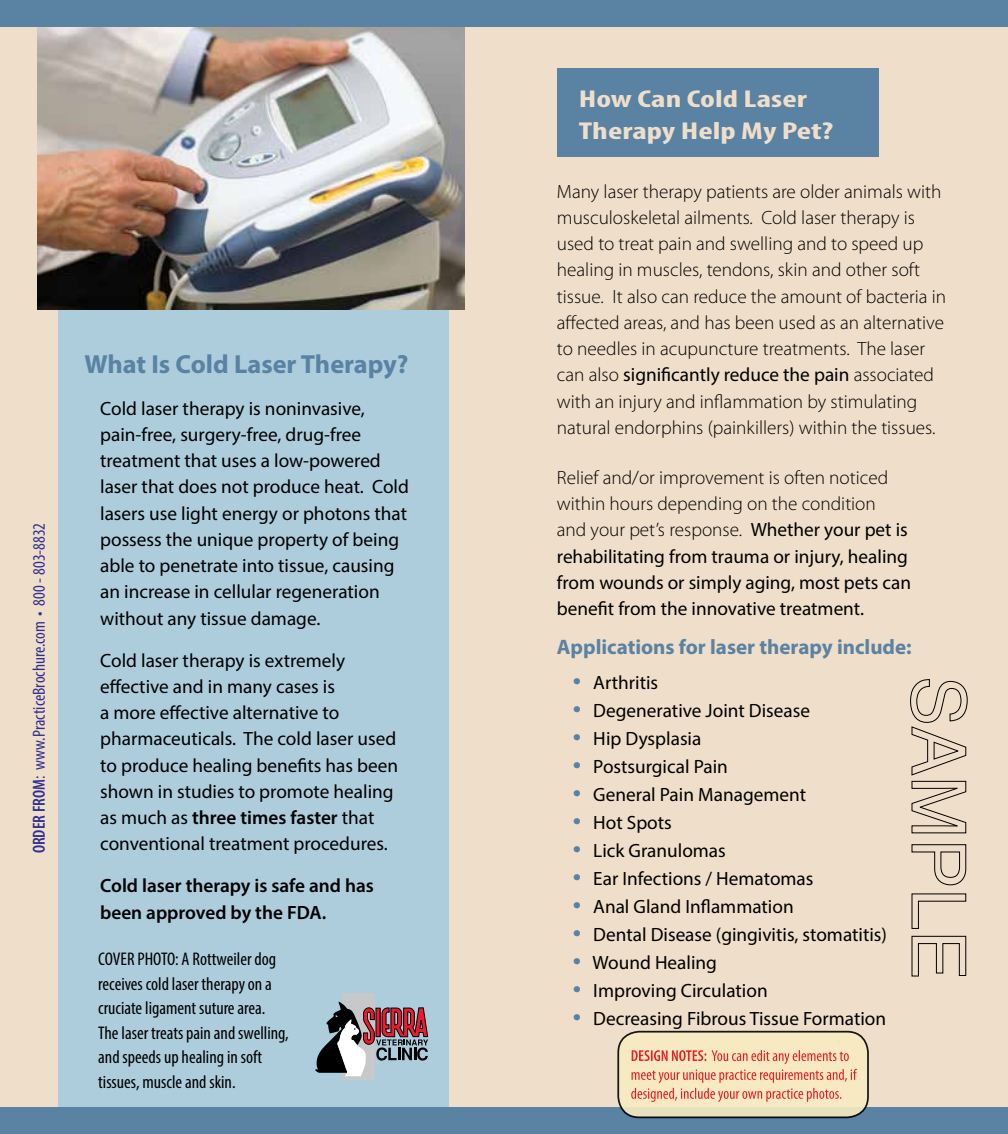
<style>
.page{position:relative;width:1008px;height:1134px;background:#fff}
.page>*{position:absolute;margin:0;border:0;box-sizing:border-box;transform-origin:0 0}
.t1{font:700 26.25px "Myriad Pro";color:#5982a3}
.t2{font:700 condensed 24.5px/31.5px "Myriad Pro";color:#efdec9;scale:1.4 1}
.t3{font:700 21px "Myriad Pro";color:#5982a3}
.t4{font:19.25px/26.2px "Myriad Pro";color:#000}
.t5{font:300 19.25px/26.2px "Myriad Pro";color:#000}
.t6{font:600 19.25px/26.2px "Myriad Pro";color:#000}
.t7{font:condensed 18.38px/24.5px "Myriad Pro";color:#000}
.t8{font:condensed 17.5px "Myriad Pro";color:#2e3092}
.s1{font-weight:600}
.s2{font-weight:400}
.s3{font-weight:300}
.s4{font-size:29.75px;color:#5982a3}
</style>
<div class="page">
<div style="left:0;top:0;width:1008px;height:1114px;background:#efdec9"></div>
<div style="left:58px;top:249px;width:391px;height:861px;background:#adccdc"></div>
<img style="left:37px;top:26px;width:428px;height:283px">
<div style="left:0;top:1108px;width:1008px;height:26px;background:#5982a3"></div>
<div style="left:557px;top:68px;width:322px;height:88px;background:#5982a3"></div>
<div style="left:0;top:0;width:1008px;height:26px;background:#5982a3"></div>
<div style="left:343px;top:994px;width:32px;height:86px;background:#c7c8ca"></div>
<svg style="left:315px;top:1002px;width:113px;height:74px"></svg>
<div style="left:618px;top:1032px;width:250px;height:85px;background:linear-gradient(to right,#f3e7c0,#f3e8c1);border-radius:21px"></div>
<div style="left:617px;top:1031px;width:252px;height:87px;border:2px solid #000;border-radius:21px"></div>
<svg style="left:631px;top:1050px;width:226px;height:52px"></svg>
<svg style="left:910px;top:679px;width:58px;height:297px"></svg>
<p class="t8" style="left:29px;top:853px;width:332px;rotate:-90deg"><span class="s1">ORDER FROM</span>: www.PracticeBrochure.com • 800 - 803-8832</p>
<h1 class="t1" style="left:84px;top:347px;width:326px">What Is Cold Laser Therapy?</h1>
<p class="t4" style="left:100px;top:395px;width:310px">Cold laser therapy is noninvasive, pain-free, surgery-free, drug-free treatment that uses a low-powered laser that does not produce heat. Cold lasers use light energy or photons that possess the unique property of being able to penetrate into tissue, causing an increase in cellular regeneration without any tissue damage.</p>
<p class="t4" style="left:100px;top:647px;width:300px">Cold laser therapy is extremely effective and in many cases is<br>a more effective alternative to pharmaceuticals. The cold laser used to produce healing benefits has been shown in studies to promote healing as much as <span class="s1">three times faster</span> that conventional treatment procedures.</p>
<p class="t6" style="left:100px;top:872px;width:275px">Cold laser therapy is safe and has been approved by the FDA.</p>
<p class="t7" style="left:98px;top:947px;width:192px">COVER PHOTO: A Rottweiler dog receives cold laser therapy on a cruciate ligament suture area.<br>The laser treats pain and swelling, and speeds up healing in soft tissues, muscle and skin.</p>
<p class="t2" style="left:579px;top:83px;width:183px">How Can Cold Laser<br>Therapy Help My Pet?</p>
<p class="t5" style="left:557px;top:178px;width:391px">Many laser therapy patients are older animals with musculoskeletal ailments. Cold laser therapy is used to treat pain and swelling and to speed up healing in muscles, tendons, skin and other soft tissue. It also can reduce the amount of bacteria in affected areas, and has been used as an alternative to needles in acupuncture treatments. The laser can also <span class="s2">significantly reduce the pain</span> associated with an injury and inflammation by stimulating natural endorphins (painkillers) within the tissues.</p>
<p class="t4" style="left:557px;top:464px;width:356px"><span class="s3">Relief and/or improvement is often noticed within hours depending on the condition<br>and your pet’s response.</span> Whether your pet is rehabilitating from trauma or injury, healing from wounds or simply aging, most pets can benefit from the innovative treatment.</p>
<p class="t3" style="left:557px;top:633px;width:356px">Applications for laser therapy include:</p>
<p class="t4" style="left:573px;top:669px;width:87px"><span class="s4">•</span> Arthritis</p>
<p class="t4" style="left:573px;top:697px;width:239px"><span class="s4">•</span> Degenerative Joint Disease</p>
<p class="t4" style="left:573px;top:725px;width:130px"><span class="s4">•</span> Hip Dysplasia</p>
<p class="t4" style="left:573px;top:753px;width:157px"><span class="s4">•</span> Postsurgical Pain</p>
<p class="t4" style="left:573px;top:781px;width:235px"><span class="s4">•</span> General Pain Management</p>
<p class="t4" style="left:573px;top:809px;width:101px"><span class="s4">•</span> Hot Spots</p>
<p class="t4" style="left:573px;top:837px;width:155px"><span class="s4">•</span> Lick Granulomas</p>
<p class="t4" style="left:573px;top:865px;width:242px"><span class="s4">•</span> Ear Infections / Hematomas</p>
<p class="t4" style="left:573px;top:893px;width:223px"><span class="s4">•</span> Anal Gland Inflammation</p>
<p class="t4" style="left:573px;top:921px;width:316px"><span class="s4">•</span> Dental Disease (gingivitis, stomatitis)</p>
<p class="t4" style="left:573px;top:949px;width:146px"><span class="s4">•</span> Wound Healing</p>
<p class="t4" style="left:573px;top:977px;width:197px"><span class="s4">•</span> Improving Circulation</p>
<p class="t4" style="left:573px;top:1005px;width:315px"><span class="s4">•</span> Decreasing Fibrous Tissue Formation</p>
</div>
